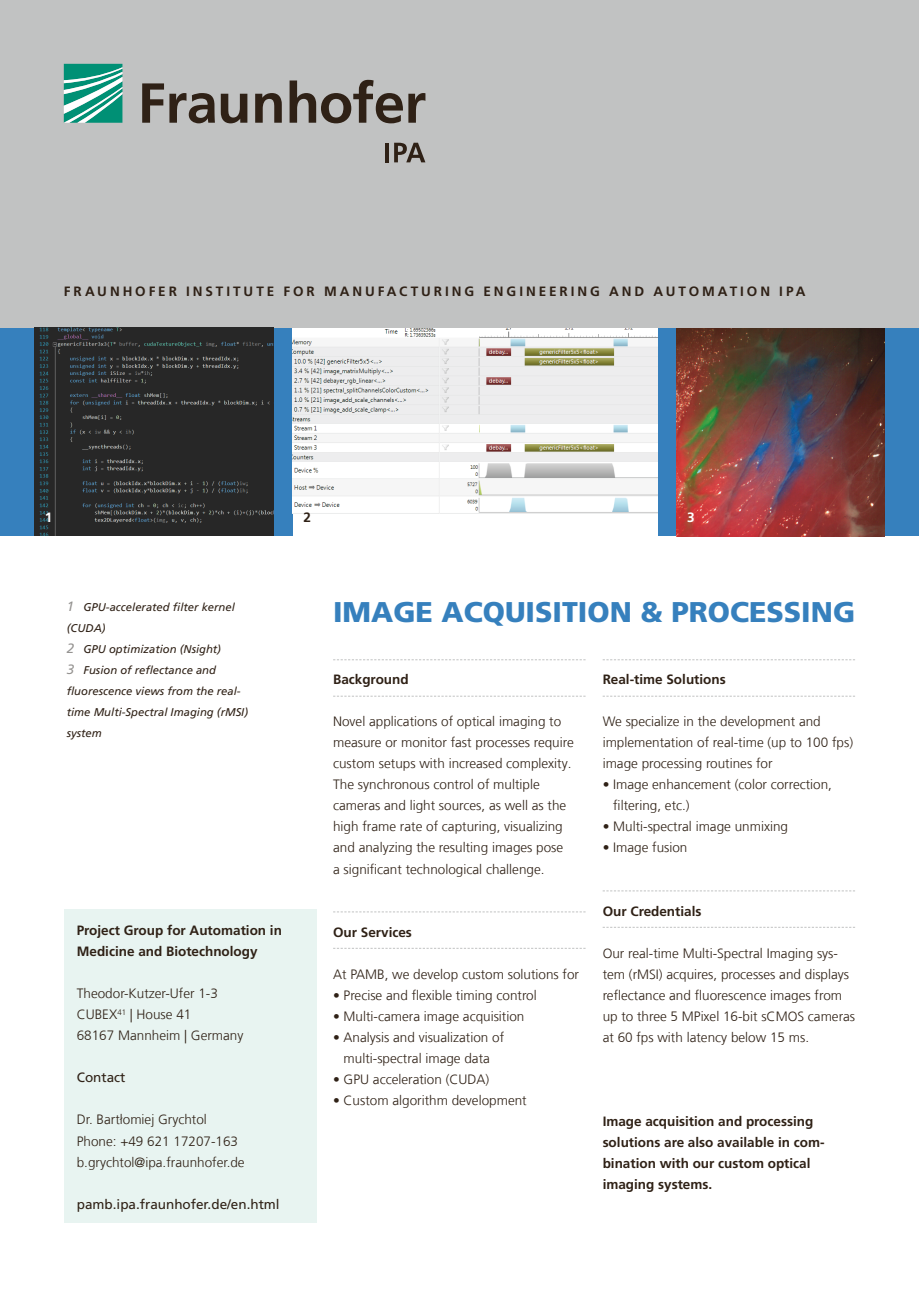
<style>
.page{position:relative;width:919px;height:1289px;background:#fff}
.page>*{position:absolute;margin:0;border:0;box-sizing:border-box;transform-origin:0 0}
.t1{font:900 28.5px "Frutiger LT Com";color:#3680bd}
.t2{font:300 13.5px/21px "Frutiger LT Com";color:#2f2116}
._03_DIN_A5___Zwische{font:700 13.5px/21px "Frutiger LT Com";color:#2f2116}
._03_DIN_A5___Zwische-2{font:700 13.5px "Frutiger LT Com";letter-spacing:.215em;color:#2f2116}
.t3{font:13.5px "Frutiger LT Com";color:#2f2116}
.t4{font:700 13.5px "Frutiger LT Com";color:#fff}
.t5{font:italic 11.25px/21px "Frutiger LT Com";color:#2f2116}
.s1{font-size:13.5px;color:#959391}
</style>
<div class="page">
<div style="left:0;top:327px;width:918px;height:209px;background:#3680bd"></div>
<img style="left:676px;top:327px;width:208px;height:209px">
<div style="left:293px;top:327px;width:364px;height:209px;background:#fff"></div>
<img style="left:293px;top:327px;width:364px;height:186px">
<div style="left:0;top:0;width:918px;height:327px;background:#c1c2c2"></div>
<svg style="left:64px;top:64px;width:58px;height:59px;background:#4baf9c"></svg>
<svg style="left:142px;top:80px;width:283px;height:43px"></svg>
<hr style="left:385px;top:143px;width:4px;height:19px;background:#2f2116">
<svg style="left:394px;top:143px;width:31px;height:19px"></svg>
<svg style="left:333px;top:659px;width:252px;height:1px"></svg>
<svg style="left:333px;top:695px;width:252px;height:1px"></svg>
<svg style="left:333px;top:911px;width:252px;height:1px"></svg>
<svg style="left:334px;top:947px;width:251px;height:1px"></svg>
<svg style="left:602px;top:659px;width:253px;height:1px"></svg>
<svg style="left:603px;top:695px;width:252px;height:1px"></svg>
<svg style="left:602px;top:890px;width:253px;height:1px"></svg>
<svg style="left:603px;top:926px;width:252px;height:1px"></svg>
<div style="left:64px;top:909px;width:252px;height:313px;background:#e8f4f1"></div>
<img style="left:34px;top:327px;width:239px;height:208px">
<p class="_03_DIN_A5___Zwische-2" style="left:64px;top:284px;width:743px">FRAUNHOFER INSTITUTE FOR MANUFACTURING ENGINEERING AND AUTOMATION IPA</p>
<p class="t4" style="left:45px;top:509px;width:9px">1</p>
<p class="_03_DIN_A5___Zwische" style="left:303px;top:507px;width:9px">2</p>
<p class="t4" style="left:687px;top:509px;width:9px">3</p>
<p class="t5" style="left:67px;top:596px;width:169px"><span class="s1">1</span> GPU-accelerated filter kernel (CUDA)</p>
<p class="t5" style="left:67px;top:638px;width:156px"><span class="s1">2</span> GPU optimization (Nsight)</p>
<p class="t5" style="left:67px;top:659px;width:183px"><span class="s1">3</span> Fusion of reflectance and fluorescence views from the real&shy;time Multi-Spectral Imaging (rMSI) system</p>
<p class="_03_DIN_A5___Zwische" style="left:77px;top:920px;width:207px">Project Group for Automation in<br>Medicine and Biotechnology</p>
<p class="t2" style="left:77px;top:983px;width:143px">Theodor-Kutzer-Ufer 1-3</p>
<p class="t2" style="left:77px;top:1004px;width:116px">CUBEX<sup>41</sup> | House 41</p>
<p class="t2" style="left:77px;top:1025px;width:168px">68167 Mannheim | Germany</p>
<p class="t3" style="left:77px;top:1069px;width:50px">Contact</p>
<p class="t2" style="left:77px;top:1109px;width:131px">Dr. Bartłomiej Grychtol</p>
<p class="t2" style="left:77px;top:1130px;width:163px">Phone: +49 621 17207-163</p>
<p class="t2" style="left:77px;top:1151px;width:169px">b.grychtol@ipa.fraunhofer.de</p>
<p class="t3" style="left:77px;top:1196px;width:204px">pamb.ipa.fraunhofer.de/en.html</p>
<p class="t1" style="left:333px;top:595px;width:523px">IMAGE ACQUISITION &amp; PROCESSING</p>
<p class="_03_DIN_A5___Zwische" style="left:333px;top:669px;width:77px">Background</p>
<p class="t2" style="left:333px;top:711px;width:242px">Novel applications of optical imaging to measure or monitor fast processes require custom setups with increased complexity.<br>The synchronous control of multiple cameras and light sources, as well as the high frame rate of capturing, visualizing and analyzing the resulting images pose<br>a significant technological challenge.</p>
<p class="_03_DIN_A5___Zwische" style="left:333px;top:921px;width:80px">Our Services</p>
<p class="t2" style="left:333px;top:963px;width:247px">At PAMB, we develop custom solutions for</p>
<p class="t2" style="left:333px;top:984px;width:205px">• Precise and flexible timing control</p>
<p class="t2" style="left:333px;top:1005px;width:193px">• Multi-camera image acquisition</p>
<p class="t2" style="left:333px;top:1026px;width:173px;text-align:center">• Analysis and visualization of multi-spectral image data</p>
<p class="t2" style="left:333px;top:1068px;width:158px">• GPU acceleration (CUDA)</p>
<p class="t2" style="left:333px;top:1089px;width:195px">• Custom algorithm development</p>
<p class="_03_DIN_A5___Zwische" style="left:602px;top:669px;width:125px">Real-time Solutions</p>
<p class="t2" style="left:602px;top:711px;width:252px">We specialize in the development and implementation of real-time (up to 100 fps) image processing routines for</p>
<p class="t2" style="left:613px;top:774px;width:220px;text-indent:-11px">• Image enhancement (color correction, filtering, etc.)</p>
<p class="t2" style="left:602px;top:816px;width:187px">• Multi-spectral image unmixing</p>
<p class="t2" style="left:602px;top:837px;width:86px">• Image fusion</p>
<p class="_03_DIN_A5___Zwische" style="left:602px;top:900px;width:100px">Our Credentials</p>
<p class="t2" style="left:602px;top:942px;width:254px">Our real-time Multi-Spectral Imaging sys&shy;tem (rMSI) acquires, processes and displays reflectance and fluorescence images from up to three 5 MPixel 16-bit sCMOS cameras at 60 fps with latency below 15 ms.</p>
<p class="_03_DIN_A5___Zwische" style="left:602px;top:1110px;width:212px">Image acquisition and processing</p>
<p class="_03_DIN_A5___Zwische" style="left:602px;top:1131px;width:223px">solutions are also available in com-</p>
<p class="_03_DIN_A5___Zwische" style="left:602px;top:1152px;width:209px">bination with our custom optical</p>
<p class="_03_DIN_A5___Zwische" style="left:602px;top:1173px;width:111px">imaging systems.</p>
</div>
